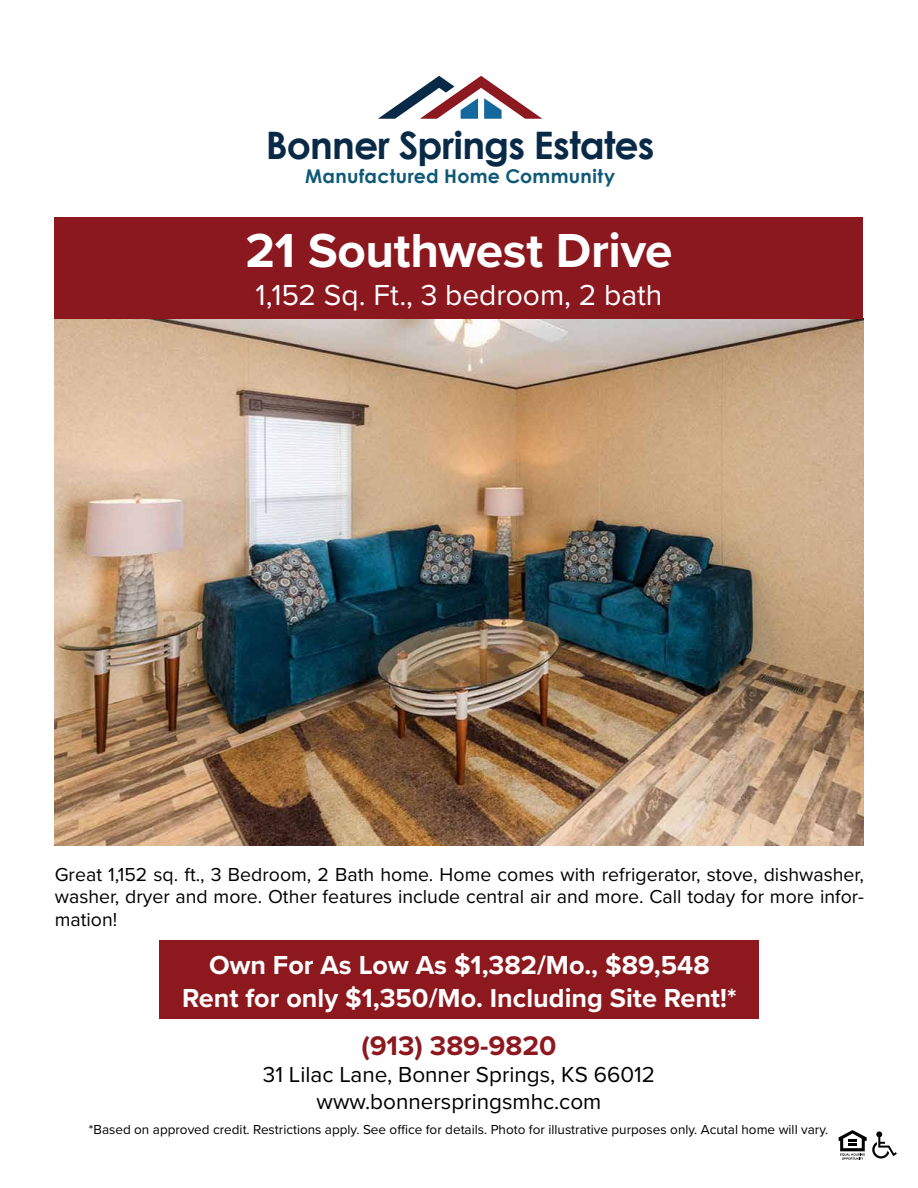
<style>
.page{position:relative;width:918px;height:1188px;background:#fff}
.page>*{position:absolute;margin:0;border:0;box-sizing:border-box;transform-origin:0 0}
.t1{font:700 49.5px "Proxima Nova";letter-spacing:-.005em;color:#fff}
.t2{font:700 37.95px "Century Gothic";letter-spacing:-.02em;color:#082a47}
.t3{font:30px "Proxima Nova";letter-spacing:-.005em;color:#fff}
.t4{font:700 27.9px "Proxima Nova";color:#8d191f}
.t5{font:700 27px/32.4px "Proxima Nova";color:#fff;text-align:center}
.t6{font:22.5px/27px "Proxima Nova";color:#000;text-align:center}
.t7{font:19.5px/22.5px "Proxima Nova";color:#000;text-align:justify}
.t8{font:700 18.9px "Century Gothic";letter-spacing:.015em;color:#105877}
.t9{font:13.5px "Proxima Nova";color:#000}
</style>
<div class="page">
<img style="left:55px;top:319px;width:809px;height:527px">
<div style="left:55px;top:217px;width:808px;height:102px;background:#8c181f"></div>
<svg style="left:378px;top:76px;width:164px;height:43px"></svg>
<div style="left:160px;top:941px;width:599px;height:78px;background:#8d191f"></div>
<svg style="left:839px;top:1130px;width:58px;height:30px"></svg>
<h2 class="t2" style="left:266px;top:116px;width:390px">Bonner Springs Estates</h2>
<p class="t8" style="left:305px;top:162px;width:311px">Manufactured Home Community</p>
<h1 class="t1" style="left:246px;top:214px;width:428px">21 Southwest Drive</h1>
<h3 class="t3" style="left:255px;top:272px;width:409px">1,152 Sq. Ft., 3 bedroom, 2 bath</h3>
<p class="t7" style="left:55px;top:862px;width:811px">Great 1,152 sq. ft., 3 Bedroom, 2 Bath home. Home comes with refrigerator, stove, dishwasher, washer, dryer and more. Other features include central air and more. Call today for more infor&shy;mation!</p>
<h3 class="t5" style="left:182px;top:949px;width:556px">Own For As Low As $1,382/Mo., $89,548<br>Rent for only $1,350/Mo. Including Site Rent!*</h3>
<h3 class="t4" style="left:361px;top:1025px;width:197px">(913) 389-9820</h3>
<p class="t6" style="left:263px;top:1060px;width:394px">31 Lilac Lane, Bonner Springs, KS 66012 www.bonnerspringsmhc.com</p>
<p class="t9" style="left:89px;top:1120px;width:741px">*Based on approved credit. Restrictions apply. See office for details. Photo for illustrative purposes only. Acutal home will vary.</p>
</div>
